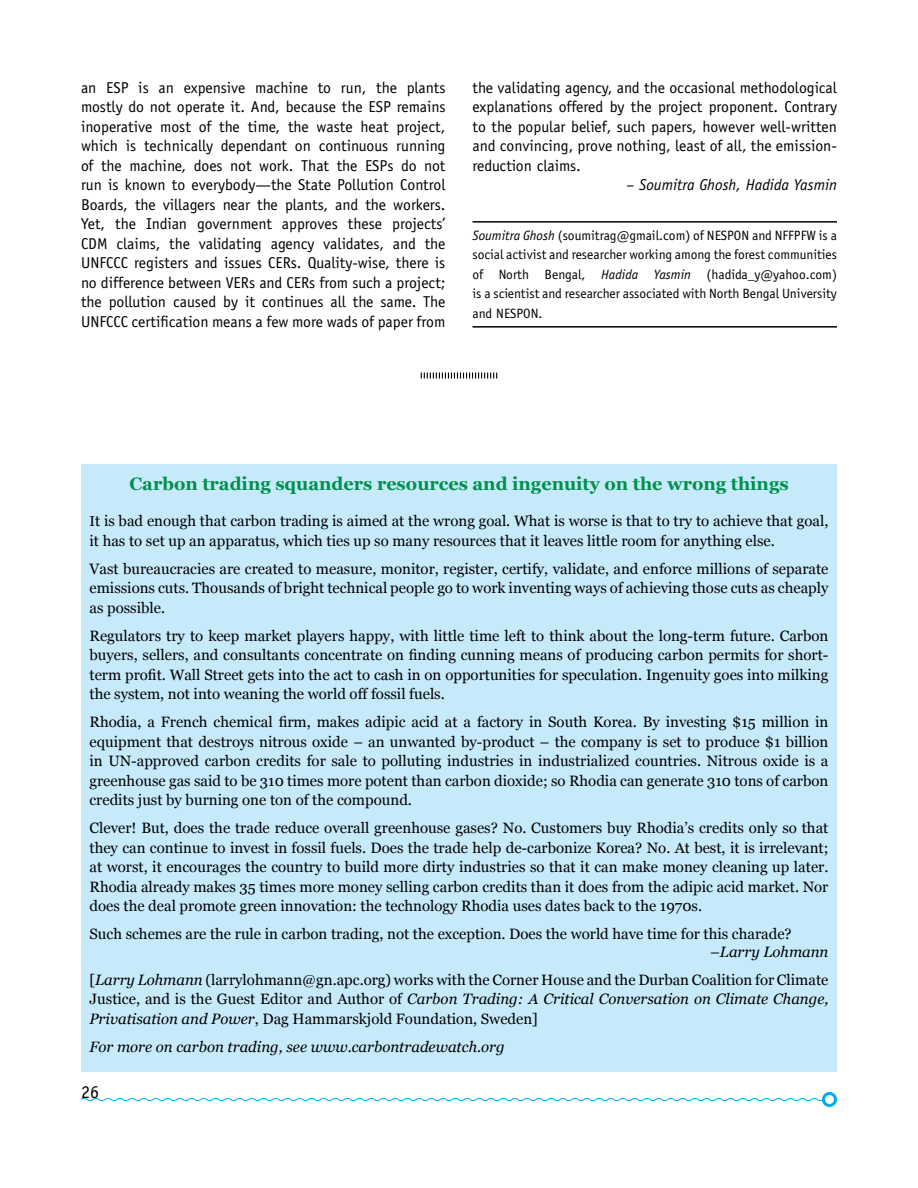
<style>
.page{position:relative;width:918px;height:1188px;background:#fff}
.page>*{position:absolute;margin:0;border:0;box-sizing:border-box;transform-origin:0 0}
.t1{font:700 18px "Georgia";color:#00904c}
.t2{font:18px "Officina Sans";color:#000}
.t3{font:15.75px/19.5px "Officina Sans";color:#000;text-align:justify}
.t4{font:italic 15.75px "Officina Sans";color:#000}
.t5{font:15px/19.5px "Georgia";color:#000;text-align:justify}
.t6{font:italic 15px "Georgia";color:#000}
.t7{font:13.5px/19.5px "Officina Sans";color:#000;text-align:justify}
.s1{font-style:normal}
.s2{font-style:italic}
.s3{font-size:14.25px}
</style>
<div class="page">
<svg style="left:80px;top:1097px;width:742px;height:5px"></svg>
<div style="left:822px;top:1092px;width:15px;height:15px;border:3px solid #00aeef;border-radius:50%"></div>
<div style="left:81px;top:464px;width:756px;height:607px;background:#c7eafb"></div>
<hr style="left:472px;top:221px;width:365px;height:2px;background:#000">
<hr style="left:472px;top:326px;width:365px;height:2px;background:#000">
<svg style="left:421px;top:373px;width:76px;height:6px"></svg>
<p class="t3" style="left:81px;top:78px;width:366px">an ESP is an expensive machine to run, the plants mostly do not operate it. And, because the ESP remains inoperative most of the time, the waste heat project, which is technically dependant on continuous running of the machine, does not work. That the ESPs do not run is known to everybody—the State Pollution Control Boards, the villagers near the plants, and the workers.<br>Yet, the Indian government approves these projects’ CDM claims, the validating agency validates, and the UNFCCC registers and issues CERs. Quality-wise, there is no difference between VERs and CERs from such a project; the pollution caused by it continues all the same. The UNFCCC certification means a few more wads of paper from</p>
<p class="t3" style="left:472px;top:78px;width:366px">the validating agency, and the occasional methodological explanations offered by the project proponent. Contrary to the popular belief, such papers, however well-written and convincing, prove nothing, least of all, the emission&shy;reduction claims.</p>
<p class="t4" style="left:627px;top:176px;width:212px"><span class="s1">–</span> Soumitra Ghosh, Hadida Yasmin</p>
<p class="t7" style="left:472px;top:225px;width:366px"><span class="s2">Soumitra Ghosh</span> (soumitrag@gmail.com) of NESPON and NFFPFW is a social activist and researcher working among the forest communities of North Bengal, <span class="s2">Hadida Yasmin</span> (hadida_y@yahoo.com) is a scientist and researcher associated with North Bengal University and NESPON.</p>
<p class="t1" style="left:129px;top:474px;width:661px">Carbon trading squanders resources and ingenuity on the wrong things</p>
<p class="t5" style="left:90px;top:511px;width:740px"><span class="s3">I</span>t is bad enough that carbon trading is aimed at the wrong goal. What is worse is that to try to achieve that goal, it has to set up an apparatus, which ties up so many resources that it leaves little room for anything else.</p>
<p class="t5" style="left:90px;top:559px;width:740px">Vast bureaucracies are created to measure, monitor, register, certify, validate, and enforce millions of separate emissions cuts. Thousands of bright technical people go to work inventing ways of achieving those cuts as cheaply as possible.</p>
<p class="t5" style="left:90px;top:626px;width:740px">Regulators try to keep market players happy, with little time left to think about the long-term future. Carbon buyers, sellers, and consultants concentrate on finding cunning means of producing carbon permits for short&shy;term profit. Wall Street gets into the act to cash in on opportunities for speculation. Ingenuity goes into milking the system, not into weaning the world off fossil fuels.</p>
<p class="t5" style="left:90px;top:712px;width:741px">Rhodia, a French chemical firm, makes adipic acid at a factory in South Korea. By investing $15 million in equipment that destroys nitrous oxide – an unwanted by-product – the company is set to produce $1 billion in UN-approved carbon credits for sale to polluting industries in industrialized countries. Nitrous oxide is a greenhouse gas said to be 310 times more potent than carbon dioxide; so Rhodia can generate 310 tons of carbon credits just by burning one ton of the compound.</p>
<p class="t5" style="left:90px;top:818px;width:740px">Clever! But, does the trade reduce overall greenhouse gases? No. Customers buy Rhodia’s credits only so that they can continue to invest in fossil fuels. Does the trade help de-carbonize Korea? No. At best, it is irrelevant; at worst, it encourages the country to build more dirty industries so that it can make money cleaning up later.<br>Rhodia already makes 35 times more money selling carbon credits than it does from the adipic acid market. Nor does the deal promote green innovation: the technology Rhodia uses dates back to the 1970s.</p>
<p class="t5" style="left:90px;top:924px;width:704px">Such schemes are the rule in carbon trading, not the exception. Does the world have time for this charade?</p>
<p class="t5" style="left:90px;top:938px;width:741px;line-height:28px;text-align:right"><span class="s2">–Larry Lohmann<br></span>[<span class="s2">Larry Lohmann</span> (larrylohmann@gn.apc.org) works with the Corner House and the Durban Coalition for Climate</p>
<p class="t5" style="left:90px;top:990px;width:741px">Justice, and is the Guest Editor and Author of <span class="s2">Carbon Trading: A Critical Conversation on Climate Change,<br>Privatisation and Power</span>, Dag Hammarskjold Foundation, Sweden]</p>
<p class="t6" style="left:90px;top:1038px;width:417px">For more on carbon trading, see www.carbontradewatch.org</p>
<p class="t2" style="left:81px;top:1081px;width:19px">26</p>
</div>
